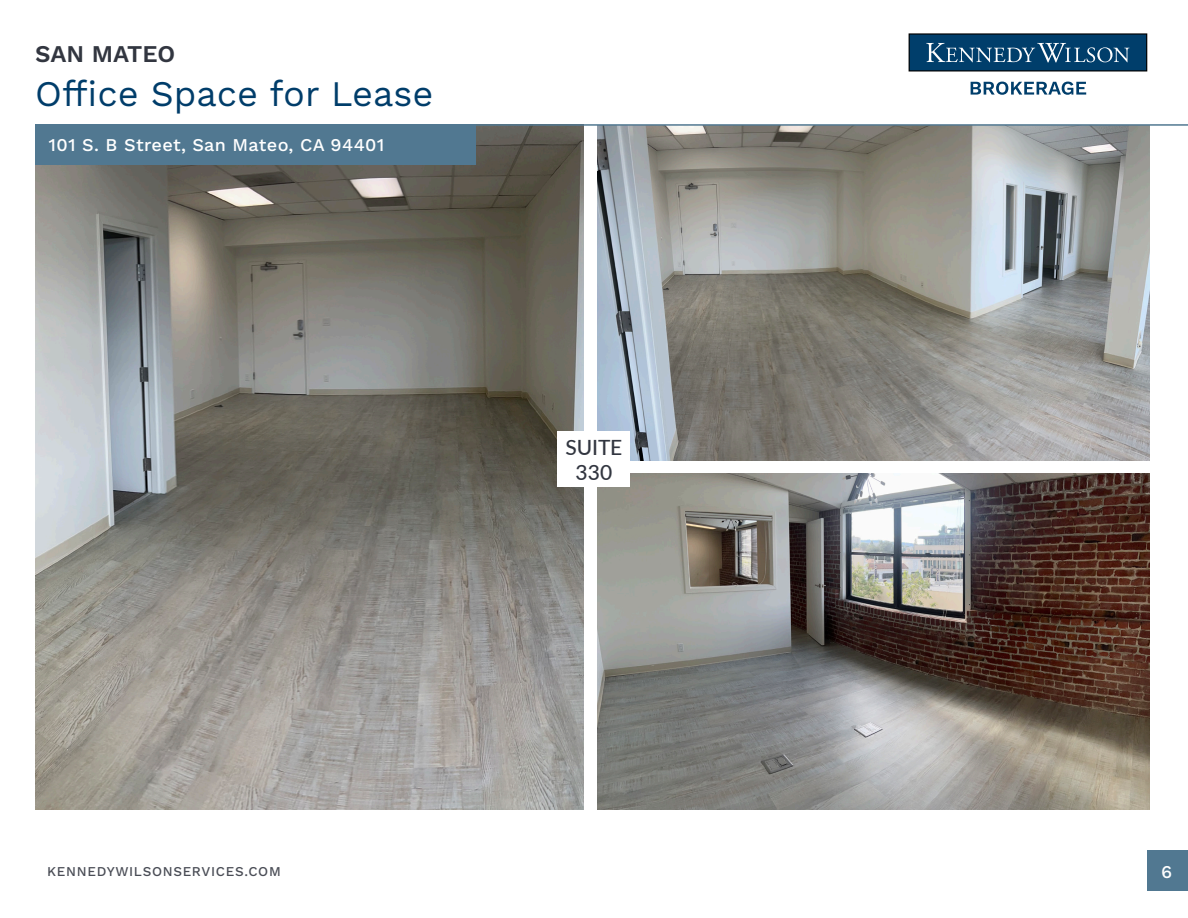
<style>
.page{position:relative;width:1188px;height:918px;background:#fff}
.page>*{position:absolute;margin:0;border:0;box-sizing:border-box;transform-origin:0 0}
.t1{font:36px "Work Sans";color:#003d6a}
.t2{font:600 24px "Work Sans";letter-spacing:-.005em;color:#323640}
.t3{font:500 21px/25.2px "Lato";letter-spacing:-.005em;color:#323640;text-align:center}
.t4{font:500 18px "Work Sans";letter-spacing:.02em;color:#fff}
.t5{font:500 13.5px "Work Sans";letter-spacing:.05em;color:#4a4d56}
</style>
<div class="page">
<img style="left:35px;top:126px;width:549px;height:684px">
<img style="left:597px;top:126px;width:552px;height:334px">
<img style="left:597px;top:474px;width:552px;height:336px">
<div style="left:558px;top:431px;width:72px;height:56px;background:#fff"></div>
<hr style="left:35px;top:124px;width:1153px;height:2px;background:#517891">
<div style="left:35px;top:124px;width:440px;height:41px;background:#517891"></div>
<svg style="left:971px;top:82px;width:115px;height:13px"></svg>
<div style="left:909px;top:34px;width:238px;height:37px;background:#003e6b"></div>
<div style="left:909px;top:33px;width:238px;height:38px;border:1px solid #000"></div>
<svg style="left:926px;top:43px;width:203px;height:19px"></svg>
<div style="left:1148px;top:850px;width:40px;height:41px;background:#517891"></div>
<h2 class="t2" style="left:35px;top:40px;width:142px">SAN MATEO</h2>
<h1 class="t1" style="left:35px;top:72px;width:400px">Office Space for Lease</h1>
<p class="t4" style="left:49px;top:135px;width:337px">101 S. B Street, San Mateo, CA 94401</p>
<p class="t3" style="left:566px;top:434px;width:58px">SUITE<br>330</p>
<p class="t5" style="left:47px;top:863px;width:235px">KENNEDYWILSONSERVICES.COM</p>
<p class="t4" style="left:1161px;top:861px;width:13px">6</p>
</div>
